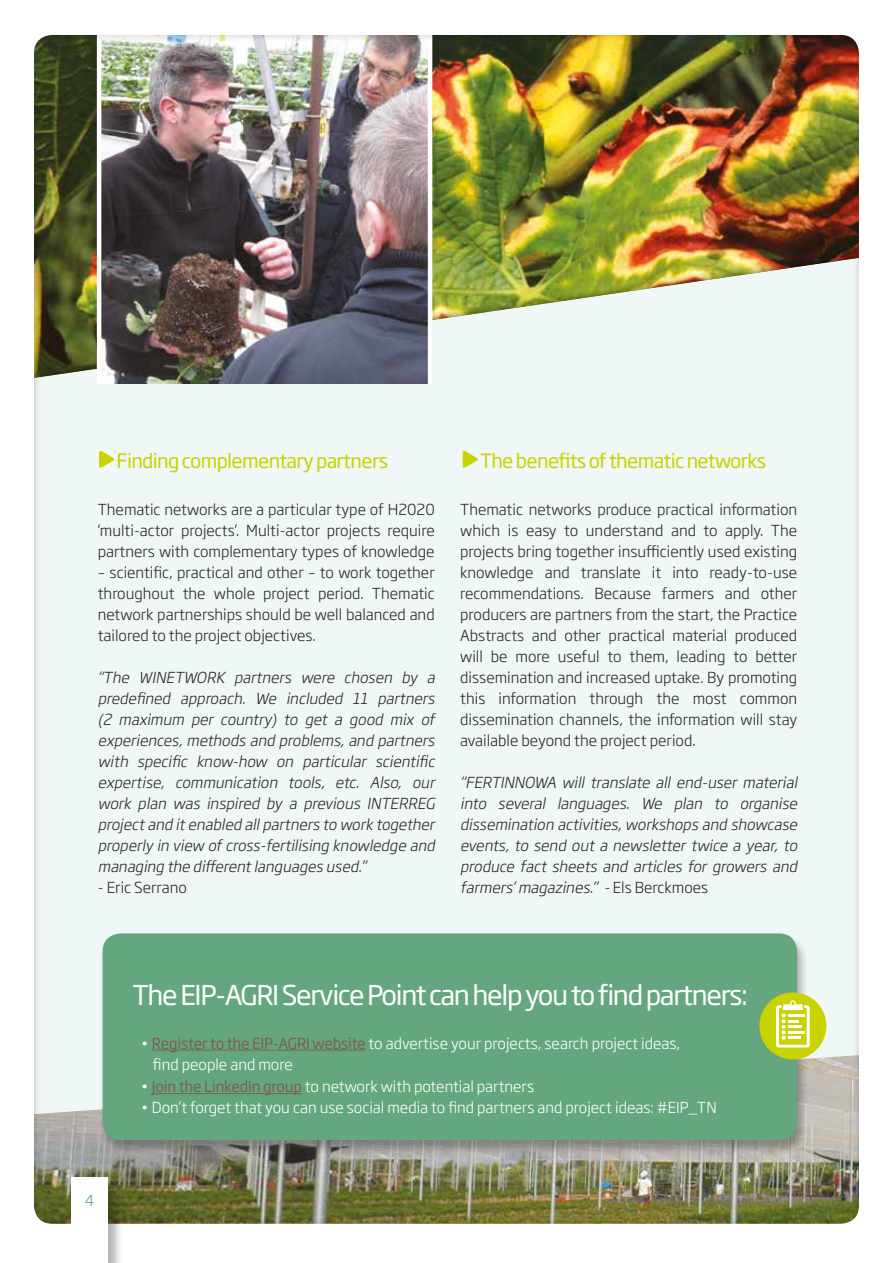
<style>
.page{position:relative;width:893px;height:1263px;background:#fff}
.page>*{position:absolute;margin:0;border:0;box-sizing:border-box;transform-origin:0 0}
.t1{font:27px "Soho Gothic Std";letter-spacing:-.05em;color:#fff}
.t2{font:19.5px "Soho Gothic Std";letter-spacing:-.035em;color:#c8d300}
.t3{font:300 15px/21px "Soho Gothic Pro";color:#282827;text-align:justify}
.t4{font:italic 300 15px/21px "Soho Gothic Pro";color:#282827;text-align:justify}
.t5{font:300 15px/21px "Soho Gothic Pro";color:#fff}
.t6{font:300 15px "Soho Gothic Pro";color:#64a77e}
.s1{font-style:normal}
.s2{font-family:"Soho Gothic Std";font-weight:400;color:#796054}
</style>
<div class="page">
<img style="left:34px;top:35px;width:825px;height:1189px">
<div style="left:71px;top:1179px;width:53px;height:84px;background:#000;opacity:.3"></div>
<div style="left:71px;top:1178px;width:37px;height:85px;background:#fff"></div>
<h2 class="t2" style="left:117px;top:448px;width:273px">Finding complementary partners</h2>
<h2 class="t2" style="left:480px;top:448px;width:288px">The benefits of thematic networks</h2>
<p class="t3" style="left:98px;top:498px;width:338px">Thematic networks are a particular type of H2020 ‘multi-actor projects’. Multi-actor projects require partners with complementary types of knowledge</p>
<p class="t3" style="left:98px;top:561px;width:338px">– scientific, practical and other – to work together throughout the whole project period. Thematic network partnerships should be well balanced and tailored to the project objectives.</p>
<p class="t4" style="left:98px;top:666px;width:342px">“The WINETWORK partners were chosen by a predefined approach. We included 11 partners (2 maximum per country) to get a good mix of experiences,methods and problems,and partners with specific know-how on particular scientific expertise, communication tools, etc. Also, our work plan was inspired by a previous INTERREG projectand itenabled allpartners to work together properly in view ofcross-fertilising knowledge and managing the differentlanguages used.”</p>
<p class="t3" style="left:98px;top:876px;width:91px">- Eric Serrano</p>
<p class="t3" style="left:460px;top:498px;width:338px">Thematic networks produce practical information which is easy to understand and to apply. The projects bring together insufficiently used existing knowledge and translate it into ready-to-use recommendations. Because farmers and other producers are partners from the start, the Practice Abstracts and other practical material produced will be more useful to them, leading to better dissemination and increased uptake. By promoting this information through the most common dissemination channels, the information will stay available beyond the project period.</p>
<p class="t4" style="left:460px;top:771px;width:342px">“FERTINNOWA will translate all end-user material into several languages. We plan to organise dissemination activities,workshops and showcase events, to send out a newsletter twice a year, to produce fact sheets and articles for growers and farmers’magazines.” -<span class="s1">E l s B e rc k m o e s</span></p>
<p class="t6" style="left:85px;top:1188px;width:11px">4</p>
<h1 class="t1" style="left:132px;top:978px;width:617px">The EIP-AGRI Service Point can help you to find partners:</h1>
<p class="t5" style="left:153px;top:1032px;width:529px;text-indent:-12px">• <span class="s2">Register to the EIP-AGRI website</span> to advertise your projects, search project ideas, find people and more</p>
<p class="t5" style="left:141px;top:1075px;width:395px">• <span class="s2">Join the LinkedIn group</span> to network with potential partners</p>
<p class="t5" style="left:141px;top:1096px;width:577px">• Don’t forget that you can use social media to find partners and project ideas: #EIP_TN</p>
</div>
